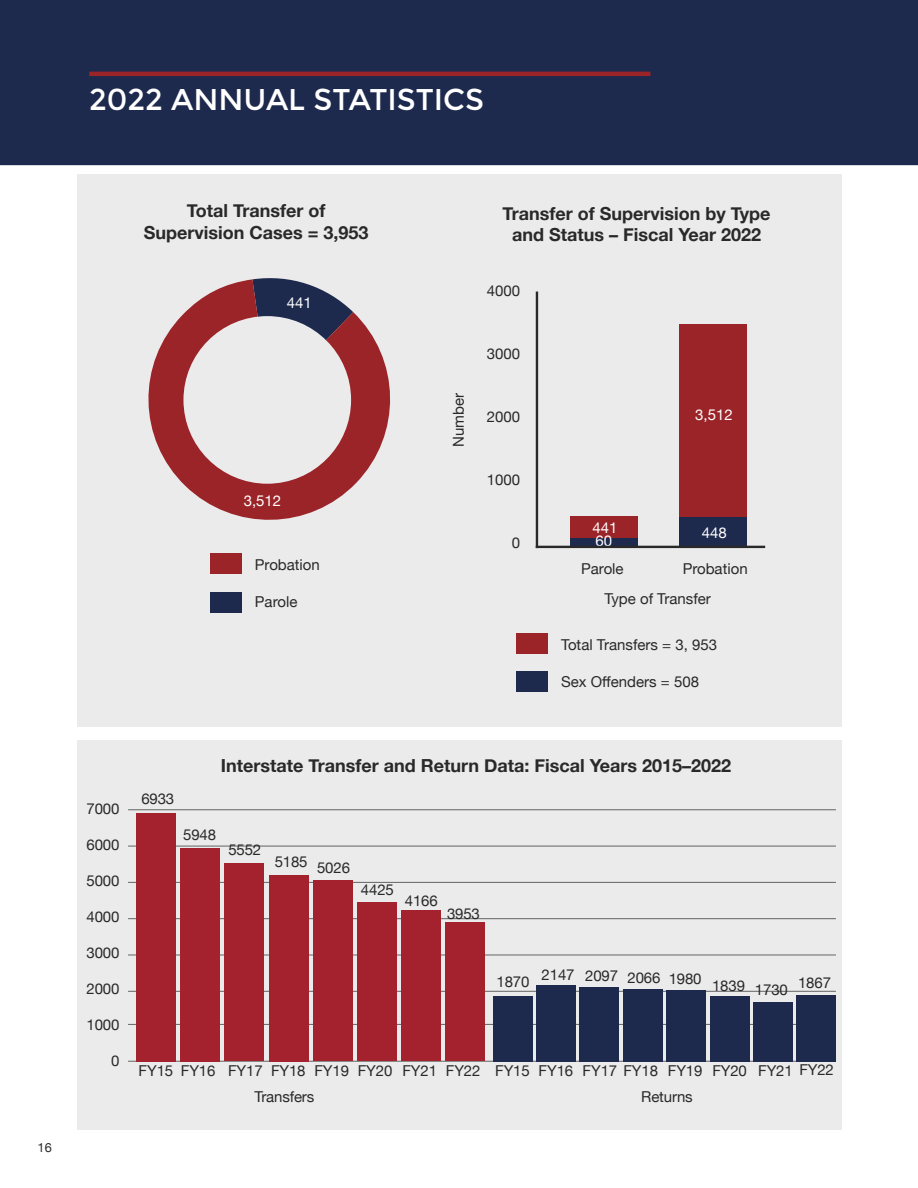
<style>
.page{position:relative;width:918px;height:1188px;background:#fff}
.page>*{position:absolute;margin:0;border:0;box-sizing:border-box;transform-origin:0 0}
.t1{font:30px "Montserrat";color:#fff}
.t2{font:700 18px/21.6px "Helvetica Neue";color:#292929;text-align:center}
.t3{font:15px/26.2px "Helvetica Neue";letter-spacing:-.01em;color:#292929}
.t4{font:15px "Helvetica Neue";color:#fff}
.t5{font:12.75px "Helvetica Neue";color:#292929}
</style>
<div class="page">
<div style="left:0;top:0;width:918px;height:165px;background:#1d294d"></div>
<div style="left:77px;top:175px;width:764px;height:552px;background:#ebebeb"></div>
<hr style="left:536px;top:292px;width:2px;height:256px;background:#292929">
<div style="left:570px;top:532px;width:68px;height:15px;background:#1d294d"></div>
<div style="left:679px;top:517px;width:68px;height:30px;background:#1d294d"></div>
<div style="left:570px;top:516px;width:68px;height:22px;background:#9b2429"></div>
<div style="left:679px;top:325px;width:68px;height:192px;background:#9b2429"></div>
<hr style="left:536px;top:546px;width:229px;height:2px;background:#292929">
<div style="left:516px;top:672px;width:32px;height:20px;background:#1d294d"></div>
<div style="left:516px;top:633px;width:32px;height:20px;background:#9b2429"></div>
<svg style="left:148px;top:279px;width:243px;height:241px;fill:#9b2429"></svg>
<div style="left:183px;top:316px;width:168px;height:168px;background:#ebebeb;border-radius:50%"></div>
<div style="left:210px;top:592px;width:32px;height:20px;background:#1d294d"></div>
<div style="left:210px;top:553px;width:32px;height:21px;background:#9b2429"></div>
<hr style="left:89px;top:72px;width:561px;height:4px;background:#9b2429">
<div style="left:77px;top:740px;width:765px;height:390px;background:#ebebeb"></div>
<hr style="left:128px;top:809px;width:708px;height:1px;background:#636363">
<hr style="left:128px;top:846px;width:708px;height:1px;background:#636363">
<hr style="left:128px;top:882px;width:708px;height:1px;background:#636363">
<hr style="left:128px;top:918px;width:708px;height:1px;background:#636363">
<hr style="left:128px;top:955px;width:708px;height:1px;background:#636363">
<hr style="left:128px;top:991px;width:708px;height:1px;background:#636363">
<hr style="left:128px;top:1024px;width:708px;height:1px;background:#636363">
<hr style="left:128px;top:1061px;width:708px;height:1px;background:#636363">
<div style="left:137px;top:813px;width:39px;height:248px;background:#a4222e"></div>
<div style="left:181px;top:848px;width:39px;height:213px;background:#a4222e"></div>
<div style="left:225px;top:863px;width:39px;height:198px;background:#a4222e"></div>
<div style="left:269px;top:875px;width:39px;height:186px;background:#a4222e"></div>
<div style="left:313px;top:880px;width:39px;height:181px;background:#a4222e"></div>
<div style="left:357px;top:902px;width:40px;height:159px;background:#a4222e"></div>
<div style="left:493px;top:996px;width:39px;height:66px;background:#1d294d"></div>
<div style="left:536px;top:985px;width:40px;height:77px;background:#1d294d"></div>
<div style="left:580px;top:987px;width:39px;height:75px;background:#1d294d"></div>
<div style="left:623px;top:989px;width:39px;height:73px;background:#1d294d"></div>
<div style="left:667px;top:990px;width:39px;height:72px;background:#1d294d"></div>
<div style="left:710px;top:996px;width:39px;height:66px;background:#1d294d"></div>
<div style="left:401px;top:911px;width:40px;height:150px;background:#a4222e"></div>
<div style="left:753px;top:1003px;width:40px;height:59px;background:#1d294d"></div>
<div style="left:445px;top:923px;width:39px;height:138px;background:#a4222e"></div>
<div style="left:796px;top:995px;width:40px;height:66px;background:#1d294d"></div>
<h1 class="t1" style="left:89px;top:82px;width:396px">2022 ANNUAL STATISTICS</h1>
<p class="t5" style="left:38px;top:1138px;width:16px">16</p>
<p class="t2" style="left:144px;top:201px;width:226px">Total Transfer of<br>Supervision Cases = 3,953</p>
<p class="t4" style="left:287px;top:292px;width:27px">441</p>
<p class="t4" style="left:244px;top:490px;width:39px">3,512</p>
<p class="t3" style="left:255px;top:553px;width:67px">Probation</p>
<p class="t3" style="left:255px;top:590px;width:44px">Parole</p>
<p class="t3" style="left:446px;top:447px;width:55px;rotate:-90deg">Number</p>
<p class="t2" style="left:503px;top:203px;width:270px">Transfer of Supervision by Type and Status – Fiscal Year 2022</p>
<p class="t3" style="left:487px;top:278px;width:35px">4000</p>
<p class="t3" style="left:487px;top:341px;width:35px">3000</p>
<p class="t3" style="left:487px;top:404px;width:35px">2000</p>
<p class="t3" style="left:487px;top:468px;width:35px">1000</p>
<p class="t3" style="left:512px;top:531px;width:10px">0</p>
<p class="t4" style="left:592px;top:517px;width:27px">441</p>
<p class="t4" style="left:596px;top:529px;width:18px">60</p>
<p class="t3" style="left:581px;top:557px;width:44px">Parole</p>
<p class="t4" style="left:695px;top:404px;width:39px">3,512</p>
<p class="t4" style="left:702px;top:522px;width:27px">448</p>
<p class="t3" style="left:683px;top:557px;width:67px">Probation</p>
<p class="t3" style="left:605px;top:586px;width:108px">Type of Transfer</p>
<p class="t3" style="left:561px;top:633px;width:157px">Total Transfers = 3, 953</p>
<p class="t3" style="left:561px;top:670px;width:139px">Sex Offenders = 508</p>
<p class="t3" style="left:86px;top:796px;width:34px">7000</p>
<p class="t3" style="left:86px;top:832px;width:34px">6000</p>
<p class="t3" style="left:86px;top:868px;width:34px">5000</p>
<p class="t3" style="left:86px;top:904px;width:34px">4000</p>
<p class="t3" style="left:86px;top:940px;width:34px">3000</p>
<p class="t3" style="left:86px;top:976px;width:34px">2000</p>
<p class="t3" style="left:86px;top:1012px;width:34px">1000</p>
<p class="t3" style="left:111px;top:1048px;width:10px">0</p>
<p class="t3" style="left:141px;top:787px;width:34px">6933</p>
<p class="t2" style="left:221px;top:755px;width:512px">Interstate Transfer and Return Data: Fiscal Years 2015–2022</p>
<p class="t3" style="left:183px;top:822px;width:34px">5948</p>
<p class="t3" style="left:228px;top:838px;width:34px">5552</p>
<p class="t3" style="left:275px;top:852px;width:77px">5185 5026</p>
<p class="t3" style="left:361px;top:878px;width:34px">4425</p>
<p class="t3" style="left:405px;top:888px;width:34px">4166</p>
<p class="t3" style="left:447px;top:901px;width:34px">3953</p>
<p class="t3" style="left:497px;top:970px;width:34px">1870</p>
<p class="t3" style="left:542px;top:964px;width:162px">2147 2097 2066 1980</p>
<p class="t3" style="left:712px;top:974px;width:34px">1839</p>
<p class="t3" style="left:755px;top:978px;width:34px">1730</p>
<p class="t3" style="left:798px;top:970px;width:34px">1867</p>
<p class="t3" style="left:254px;top:1058px;width:61px;text-indent:-116px">FY15 FY16 FY17<br>Transfers</p>
<p class="t3" style="left:271px;top:1058px;width:123px">FY18 FY19 FY20</p>
<p class="t3" style="left:402px;top:1058px;width:36px">FY21</p>
<p class="t3" style="left:495px;top:1058px;width:253px">FY15 FY16 FY17 FY18 FY19 FY20</p>
<p class="t3" style="left:446px;top:1058px;width:36px">FY22</p>
<p class="t3" style="left:641px;top:1085px;width:53px">Returns</p>
<p class="t3" style="left:758px;top:1058px;width:77px">FY21 FY22</p>
</div>
